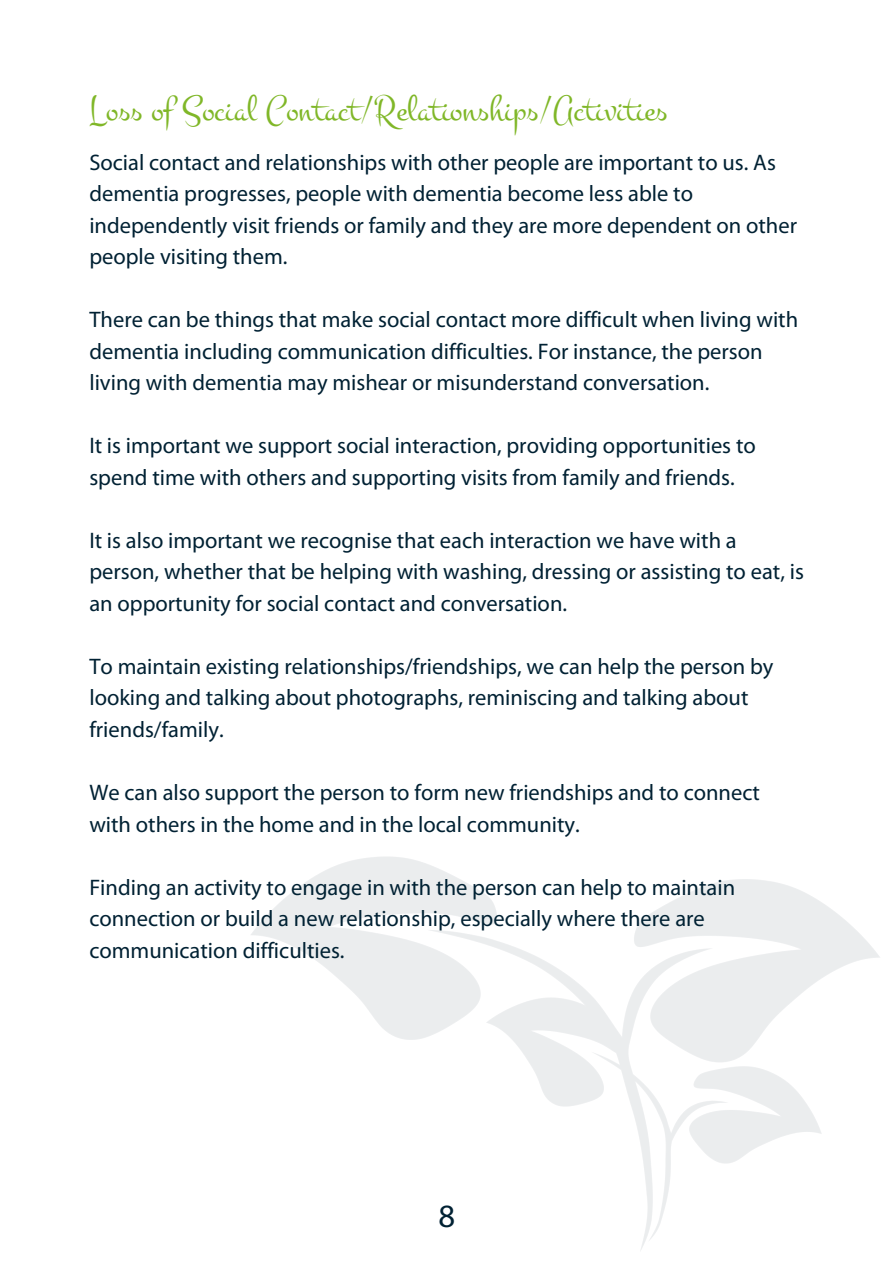
<style>
.page{position:relative;width:894px;height:1264px;background:#fff}
.page>*{position:absolute;margin:0;border:0;box-sizing:border-box;transform-origin:0 0}
.t1{font:37.5px "Montez";color:#80b728}
.t2{font:32.55px "Myriad Pro";color:#002133}
.t3{font:22.5px/31.5px "Myriad Pro";color:#002133}
</style>
<div class="page">
<p class="t1" style="left:89px;top:87px;width:579px">Loss of Social Contact/Relationships/Activities</p>
<h1 class="t3" style="left:89px;top:148px;width:709px">Social contact and relationships with other people are important to us. As dementia progresses, people with dementia become less able to independently visit friends or family and they are more dependent on other people visiting them.</h1>
<p class="t3" style="left:89px;top:306px;width:710px">There can be things that make social contact more difficult when living with dementia including communication difficulties. For instance, the person living with dementia may mishear or misunderstand conversation.</p>
<p class="t3" style="left:89px;top:432px;width:667px">It is important we support social interaction, providing opportunities to spend time with others and supporting visits from family and friends.</p>
<p class="t3" style="left:89px;top:526px;width:716px">It is also important we recognise that each interaction we have with a person, whether that be helping with washing, dressing or assisting to eat, is an opportunity for social contact and conversation.</p>
<p class="t3" style="left:89px;top:652px;width:685px">To maintain existing relationships/friendships, we can help the person by looking and talking about photographs, reminiscing and talking about friends/family.</p>
<p class="t3" style="left:89px;top:778px;width:672px">We can also support the person to form new friendships and to connect with others in the home and in the local community.</p>
<p class="t3" style="left:89px;top:873px;width:647px">Finding an activity to engage in with the person can help to maintain connection or build a new relationship, especially where there are communication difficulties.</p>
<p class="t2" style="left:438px;top:1202px;width:18px">8</p>
</div>
